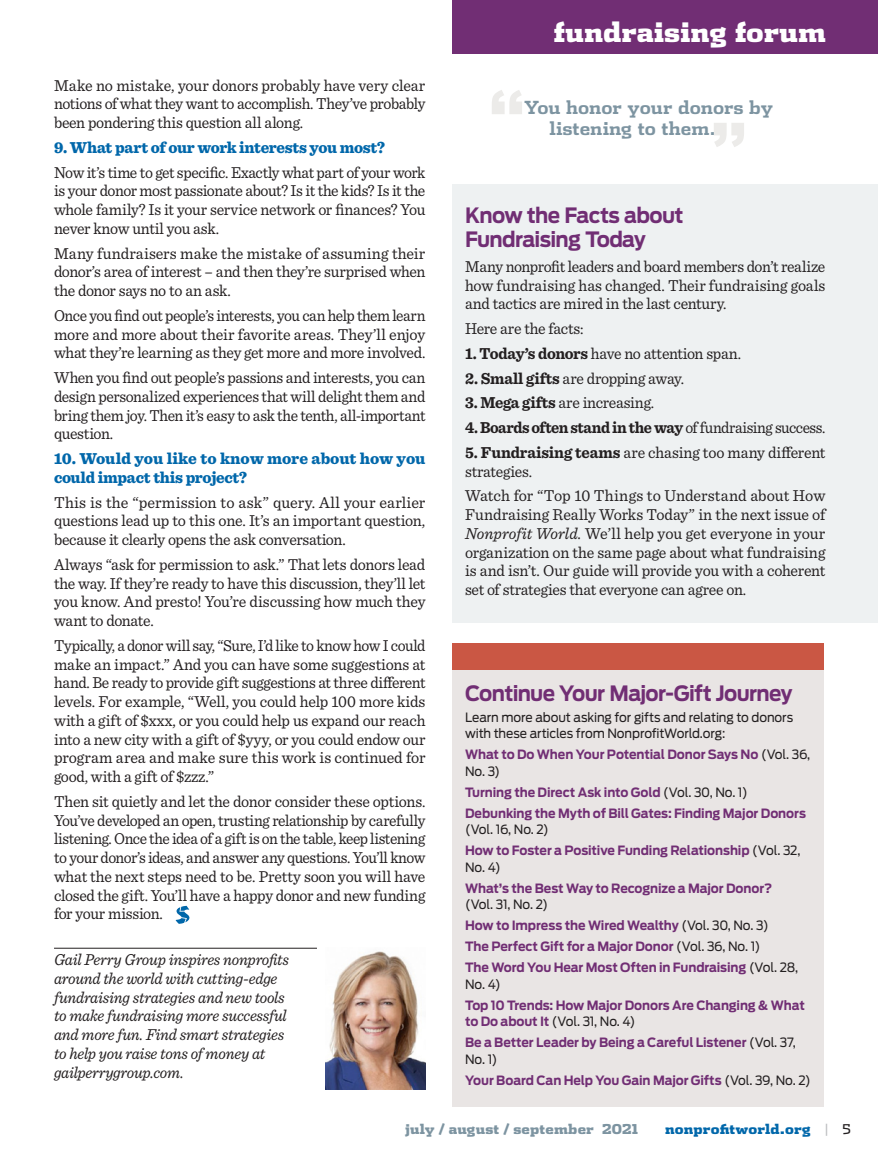
<style>
.page{position:relative;width:878px;height:1161px;background:#fff}
.page>*{position:absolute;margin:0;border:0;box-sizing:border-box;transform-origin:0 0}
.Pull_Quote{font:700 72px "Antenna";color:#ecebe9}
.Eyebrow_Head{font:900 27px "Dispatch";color:#fff}
.Sidebar_Head{font:700 21px/24px "Antenna";letter-spacing:-.035em;color:#712e74;scale:.95 1}
.Pull_Quote-2{font:700 18px/21px "Dispatch";color:#7d94a1}
.Feature_Copy{font:16.5px/18.8px "Sentinel";letter-spacing:-.015em;color:#231f20;text-align:justify;scale:.96 1}
.Feature_Copy-2{font:16.5px/18.8px "Sentinel";letter-spacing:-.015em;color:#231f20;text-align:justify}
.Feature_Copy-3{font:16.5px/18.8px "Sentinel";letter-spacing:-.015em;color:#231f20;text-align:justify;scale:.95 1}
.Feature_Copy-4{font:16.5px/18.8px "Sentinel";letter-spacing:-.015em;color:#231f20;text-align:justify;scale:.93 1}
.Feature_Copy-5{font:16.5px/18.8px "Sentinel";letter-spacing:-.015em;color:#231f20;text-align:justify;scale:.94 1}
.Article_Credit_w__ru{font:italic 16.5px/18.8px "Sentinel";letter-spacing:-.02em;color:#231f20;scale:.95 1}
.Feature_Copy-6{font:900 16.5px/18.8px "Sentinel";letter-spacing:-.015em;color:#0067aa}
.Feature_Copy-7{font:700 16.5px "Sentinel";letter-spacing:-.03em;color:#231f20;scale:.93 1}
.Feature_Copy-8{font:900 16.5px "Sentinel";letter-spacing:-.015em;color:#0067aa;scale:.95 1}
.t1{font:900 13.5px "Dispatch";letter-spacing:.01em;color:#7d94a1}
.t2{font:900 13.5px "Dispatch";letter-spacing:.01em;color:#0067aa}
.Sidebar_Sans_Copy{font:700 12.75px/16.5px "Antenna";letter-spacing:-.01em;color:#712e74;scale:.95 1}
.Sidebar_Sans_Copy-2{font:12.75px/16.5px "Antenna";letter-spacing:-.01em;color:#231f20;scale:.95 1}
.s1{font-weight:700}
.s2{font-weight:400}
.s3{font-style:italic}
.s4{font-weight:400;color:#231f20}
.s5{font-weight:400;color:#bcbdc0}
</style>
<div class="page">
<hr style="left:54px;top:948px;width:263px;height:1px;background:#231f20">
<svg style="left:176px;top:906px;width:13px;height:18px"></svg>
<div style="left:452px;top:184px;width:425px;height:439px;background:#eef1f2"></div>
<div style="left:452px;top:665px;width:372px;height:442px;background:#e9e5e4"></div>
<div style="left:452px;top:0;width:426px;height:54px;background:#712e74"></div>
<div style="left:452px;top:643px;width:372px;height:26px;background:#ca5744"></div>
<img style="left:326px;top:951px;width:99px;height:138px">
<p class="Feature_Copy" style="left:54px;top:75px;width:388px">Make no mistake, your donors probably have very clear notions of what they want to accomplish. They’ve probably been pondering this question all along.</p>
<p class="Feature_Copy-8" style="left:54px;top:134px;width:350px">9. What part of our work interests you most?</p>
<p class="Feature_Copy-5" style="left:54px;top:162px;width:396px">Now it’s time to get specific. Exactly what part of your work is your donor most passionate about? Is it the kids? Is it the whole family? Is it your service network or finances? You never know until you ask.</p>
<p class="Feature_Copy-2" style="left:54px;top:243px;width:373px">Many fundraisers make the mistake of assuming their donor’s area of interest – and then they’re surprised when the donor says no to an ask.</p>
<p class="Feature_Copy-5" style="left:54px;top:305px;width:396px">Once you find out people’s interests, you can help them learn more and more about their favorite areas. They’ll enjoy what they’re learning as they get more and more involved.</p>
<p class="Feature_Copy-3" style="left:54px;top:367px;width:392px">When you find out people’s passions and interests, you can design personalized experiences that will delight them and bring them joy. Then it’s easy to ask the tenth, all-important question.</p>
<p class="Feature_Copy-6" style="left:54px;top:449px;width:373px">10. Would you like to know more about how you could impact this project?</p>
<p class="Feature_Copy-2" style="left:54px;top:492px;width:373px">This is the “permission to ask” query. All your earlier questions lead up to this one. It’s an important question, because it clearly opens the ask conversation.</p>
<p class="Feature_Copy" style="left:54px;top:554px;width:388px">Always “ask for permission to ask.” That lets donors lead the way. If they’re ready to have this discussion, they’ll let you know. And presto! You’re discussing how much they want to donate.</p>
<p class="Feature_Copy-4" style="left:54px;top:635px;width:401px">Typically, a donor will say, “Sure, I’d like to know how I could make an impact.” And you can have some suggestions at hand. Be ready to provide gift suggestions at three different levels. For example, “Well, you could help 100 more kids with a gift of $xxx, or you could help us expand our reach into a new city with a gift of $yyy, or you could endow our program area and make sure this work is continued for good, with a gift of $zzz.”</p>
<p class="Feature_Copy" style="left:54px;top:791px;width:388px">Then sit quietly and let the donor consider these options.<br>You’ve developed an open, trusting relationship by carefully listening. Once the idea of a gift is on the table, keep listening to your donor’s ideas, and answer any questions. You’ll know what the next steps need to be. Pretty soon you will have closed the gift. You’ll have a happy donor and new funding for your mission.</p>
<p class="Article_Credit_w__ru" style="left:54px;top:949px;width:249px">Gail Perry Group inspires nonprofits around the world with cutting-edge fundraising strategies and new tools to make fundraising more successful and more fun. Find smart strategies to help you raise tons of money at gailperrygroup.com.</p>
<p class="Eyebrow_Head" style="left:553px;top:13px;width:274px">fundraising forum</p>
<p class="Pull_Quote" style="left:488px;top:74px;width:40px">“</p>
<p class="Pull_Quote-2" style="left:549px;top:96px;width:225px;text-indent:-25px">You honor your donors by listening to them.</p>
<p class="Pull_Quote" style="left:709px;top:107px;width:40px">”</p>
<p class="Sidebar_Head" style="left:465px;top:204px;width:231px">Know the Facts about<br>Fundraising Today</p>
<p class="Feature_Copy-3" style="left:465px;top:256px;width:381px">Many nonprofit leaders and board members don’t realize how fundraising has changed. Their fundraising goals and tactics are mired in the last century.</p>
<p class="Feature_Copy-3" style="left:465px;top:318px;width:126px">Here are the facts:</p>
<p class="Feature_Copy-3" style="left:465px;top:343px;width:292px"><span class="s1">1. Today’s donors</span> have no attention span.</p>
<p class="Feature_Copy-3" style="left:465px;top:368px;width:232px"><span class="s1">2. Small gifts</span> are dropping away.</p>
<p class="Feature_Copy-3" style="left:465px;top:392px;width:201px"><span class="s1">3. Mega gifts</span> are increasing.</p>
<p class="Feature_Copy-7" style="left:465px;top:415px;width:389px">4. Boards often stand in the way <span class="s2">of fundraising success.</span></p>
<p class="Feature_Copy" style="left:465px;top:442px;width:377px"><span class="s1">5. Fundraising teams</span> are chasing too many different strategies.</p>
<p class="Feature_Copy-2" style="left:465px;top:485px;width:362px">Watch for “Top 10 Things to Understand about How Fundraising Really Works Today” in the next issue of <span class="s3">Nonprofit World.</span> We’ll help you get everyone in your organization on the same page about what fundraising is and isn’t. Our guide will provide you with a coherent set of strategies that everyone can agree on.</p>
<p class="Sidebar_Head" style="left:465px;top:681px;width:346px">Continue Your Major-Gift Journey</p>
<p class="Sidebar_Sans_Copy-2" style="left:465px;top:709px;width:347px">Learn more about asking for gifts and relating to donors with these articles from NonprofitWorld.org:</p>
<p class="Sidebar_Sans_Copy" style="left:465px;top:746px;width:365px">What to Do When Your Potential Donor Says No <span class="s4">(Vol. 36,<br>No. 3)</span></p>
<p class="Sidebar_Sans_Copy" style="left:465px;top:784px;width:299px">Turning the Direct Ask into Gold <span class="s4">(Vol. 30, No. 1)</span></p>
<p class="Sidebar_Sans_Copy" style="left:465px;top:805px;width:360px">Debunking the Myth of Bill Gates: Finding Major Donors <span class="s4">(Vol. 16, No. 2)</span></p>
<p class="Sidebar_Sans_Copy" style="left:465px;top:842px;width:354px">How to Foster a Positive Funding Relationship <span class="s4">(Vol. 32,<br>No. 4)</span></p>
<p class="Sidebar_Sans_Copy" style="left:465px;top:880px;width:325px">What’s the Best Way to Recognize a Major Donor? <span class="s4">(Vol. 31, No. 2)</span></p>
<p class="Sidebar_Sans_Copy" style="left:465px;top:917px;width:321px">How to Impress the Wired Wealthy <span class="s4">(Vol. 30, No. 3)</span></p>
<p class="Sidebar_Sans_Copy" style="left:465px;top:938px;width:312px">The Perfect Gift for a Major Donor <span class="s4">(Vol. 36, No. 1)</span></p>
<p class="Sidebar_Sans_Copy" style="left:465px;top:959px;width:352px">The Word You Hear Most Often in Fundraising <span class="s4">(Vol. 28,<br>No. 4)</span></p>
<p class="Sidebar_Sans_Copy" style="left:465px;top:997px;width:359px">Top 10 Trends: How Major Donors Are Changing &amp; What to Do about It <span class="s4">(Vol. 31, No. 4)</span></p>
<p class="Sidebar_Sans_Copy" style="left:465px;top:1034px;width:349px">Be a Better Leader by Being a Careful Listener <span class="s4">(Vol. 37,<br>No. 1)</span></p>
<p class="Sidebar_Sans_Copy" style="left:465px;top:1072px;width:365px">Your Board Can Help You Gain Major Gifts <span class="s4">(Vol. 39, No. 2)</span></p>
<p class="t1" style="left:405px;top:1119px;width:234px">july / august / september 2021</p>
<p class="t2" style="left:665px;top:1119px;width:187px">nonprofitworld.org <span class="s5">|</span> <span class="s4">5</span></p>
</div>
